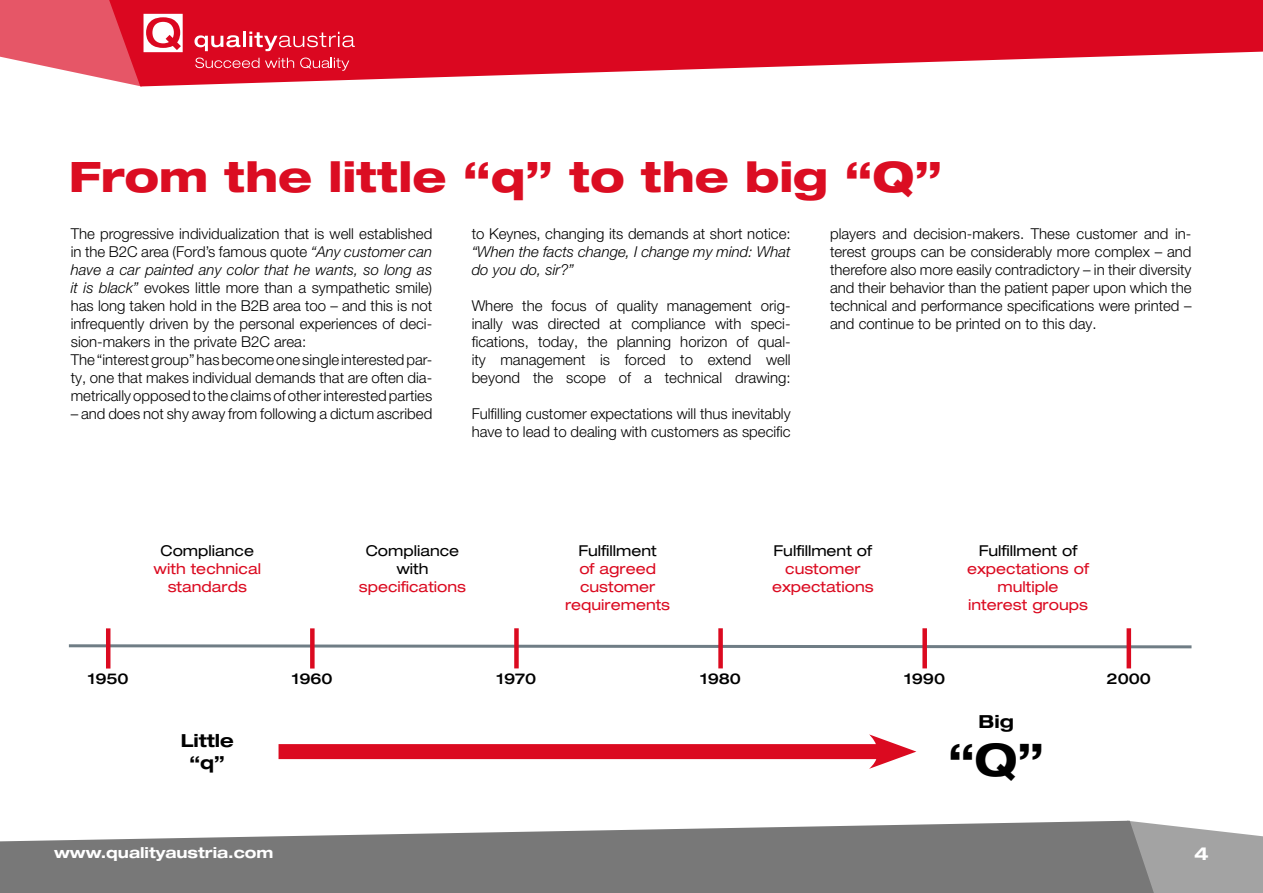
<style>
.page{position:relative;width:1263px;height:893px;background:#fff}
.page>*{position:absolute;margin:0;border:0;box-sizing:border-box;transform-origin:0 0}
.t1{font:700 expanded 45px "Helvetica Neue LT Pro";color:#000}
.t2{font:800 expanded 42px "Helvetica Neue LT Pro";color:#db0d22}
.t3{font:700 expanded 18px/21.6px "Helvetica Neue LT Pro";color:#000;text-align:center}
.t4{font:700 expanded 18px "Helvetica Neue LT Pro";color:#fff}
.t5{font:300 15px/18px "Helvetica Neue LT Pro";color:#000}
.t6{font:expanded 15px/18px "Helvetica Neue LT Pro";color:#db0a20;text-align:center}
.t7{font:expanded 15px/18px "Helvetica Neue LT Pro";color:#000;text-align:center}
.t8{font:italic 300 15px/18px "Helvetica Neue LT Pro";color:#000}
.t9{font:500 expanded 15px "Helvetica Neue LT Pro";color:#000}
.t10{font:700 expanded 15px "Helvetica Neue LT Pro";color:#fff}
.s1{font-style:italic}
</style>
<div class="page">
<svg style="left:183px;top:0;width:1080px;height:86px;fill:#db0720"></svg>
<svg style="left:194px;top:35px;width:46px;height:16px"></svg>
<hr style="left:243px;top:32px;width:3px;height:15px;background:#fff">
<svg style="left:249px;top:32px;width:106px;height:19px;background:#e33f53"></svg>
<svg style="left:0;top:0;width:183px;height:87px"></svg>
<svg style="left:195px;top:58px;width:64px;height:10px"></svg>
<svg style="left:265px;top:58px;width:29px;height:10px"></svg>
<svg style="left:300px;top:58px;width:49px;height:13px"></svg>
<svg style="left:0;top:821px;width:1127px;height:72px;background:#8a8a8a"></svg>
<svg style="left:1127px;top:821px;width:136px;height:72px;background:#a7a7a7"></svg>
<svg style="left:68px;top:643px;width:1124px;height:7px"></svg>
<hr style="left:106px;top:628px;width:4px;height:40px;background:#db0a20">
<div style="left:718px;top:628px;width:5px;height:40px;background:#db0a20"></div>
<div style="left:514px;top:628px;width:5px;height:40px;background:#db0a20"></div>
<div style="left:922px;top:628px;width:5px;height:40px;background:#db0a20"></div>
<div style="left:1126px;top:628px;width:5px;height:40px;background:#db0a20"></div>
<div style="left:310px;top:628px;width:5px;height:40px;background:#db0a20"></div>
<div style="left:279px;top:744px;width:609px;height:15px;background:#db0a20"></div>
<svg style="left:869px;top:734px;width:47px;height:35px"></svg>
<h2 class="t2" style="left:69px;top:149px;width:875px">From the little “q” to the big “Q”</h2>
<p class="t5" style="left:71px;top:225px;width:363px">The progressive individualization that is well established in the B2C area (Ford’s famous quote <span class="s1">“Any customer can have a car painted any color that he wants, so long as it is black”</span> evokes little more than a sympathetic smile) has long taken hold in the B2B area too – and this is not infrequently driven by the personal experiences of deci&shy;sion-makers in the private B2C area:<br>The “interest group” has become one single interested par&shy;ty, one that makes individual demands that are often dia&shy;metrically opposed to the claims of other interested parties</p>
<p class="t5" style="left:71px;top:405px;width:363px">– and does not shy away from following a dictum ascribed</p>
<p class="t5" style="left:472px;top:225px;width:320px">to Keynes, changing its demands at short notice:</p>
<p class="t8" style="left:472px;top:243px;width:320px">“When the facts change, I change my mind: What do you do, sir?”</p>
<p class="t5" style="left:472px;top:297px;width:320px;text-align:justify">Where the focus of quality management orig&shy;inally was directed at compliance with speci&shy;fications, today, the planning horizon of qual&shy;ity management is forced to extend well beyond the scope of a technical drawing:</p>
<p class="t5" style="left:472px;top:405px;width:320px">Fulfilling customer expectations will thus inevitably have to lead to dealing with customers as specific</p>
<p class="t5" style="left:830px;top:225px;width:363px;text-align:justify">players and decision-makers. These customer and in&shy;terest groups can be considerably more complex – and therefore also more easily contradictory – in their diversity and their behavior than the patient paper upon which the technical and performance specifications were printed – and continue to be printed on to this day.</p>
<p class="t7" style="left:160px;top:541px;width:95px">Compliance</p>
<p class="t6" style="left:154px;top:559px;width:109px">with technical standards</p>
<p class="t7" style="left:366px;top:541px;width:95px">Compliance with</p>
<p class="t6" style="left:359px;top:577px;width:109px">specifications</p>
<p class="t7" style="left:578px;top:541px;width:80px">Fulfillment</p>
<p class="t6" style="left:565px;top:559px;width:107px">of agreed customer requirements</p>
<p class="t7" style="left:773px;top:541px;width:100px">Fulfillment of</p>
<p class="t6" style="left:772px;top:559px;width:103px">customer expectations</p>
<p class="t7" style="left:979px;top:541px;width:100px">Fulfillment of</p>
<p class="t6" style="left:967px;top:559px;width:123px">expectations of multiple interest groups</p>
<p class="t9" style="left:88px;top:669px;width:42px">1950</p>
<p class="t9" style="left:292px;top:669px;width:42px">1960</p>
<p class="t9" style="left:497px;top:669px;width:41px">1970</p>
<p class="t9" style="left:700px;top:669px;width:42px">1980</p>
<p class="t9" style="left:904px;top:669px;width:42px">1990</p>
<p class="t9" style="left:1106px;top:669px;width:46px">2000</p>
<p class="t3" style="left:181px;top:729px;width:55px">Little “q”</p>
<p class="t3" style="left:978px;top:710px;width:37px">Big</p>
<h1 class="t1" style="left:948px;top:731px;width:97px">“Q”</h1>
<p class="t10" style="left:54px;top:843px;width:221px">www.qualityaustria.com</p>
<p class="t4" style="left:1194px;top:842px;width:16px">4</p>
</div>
